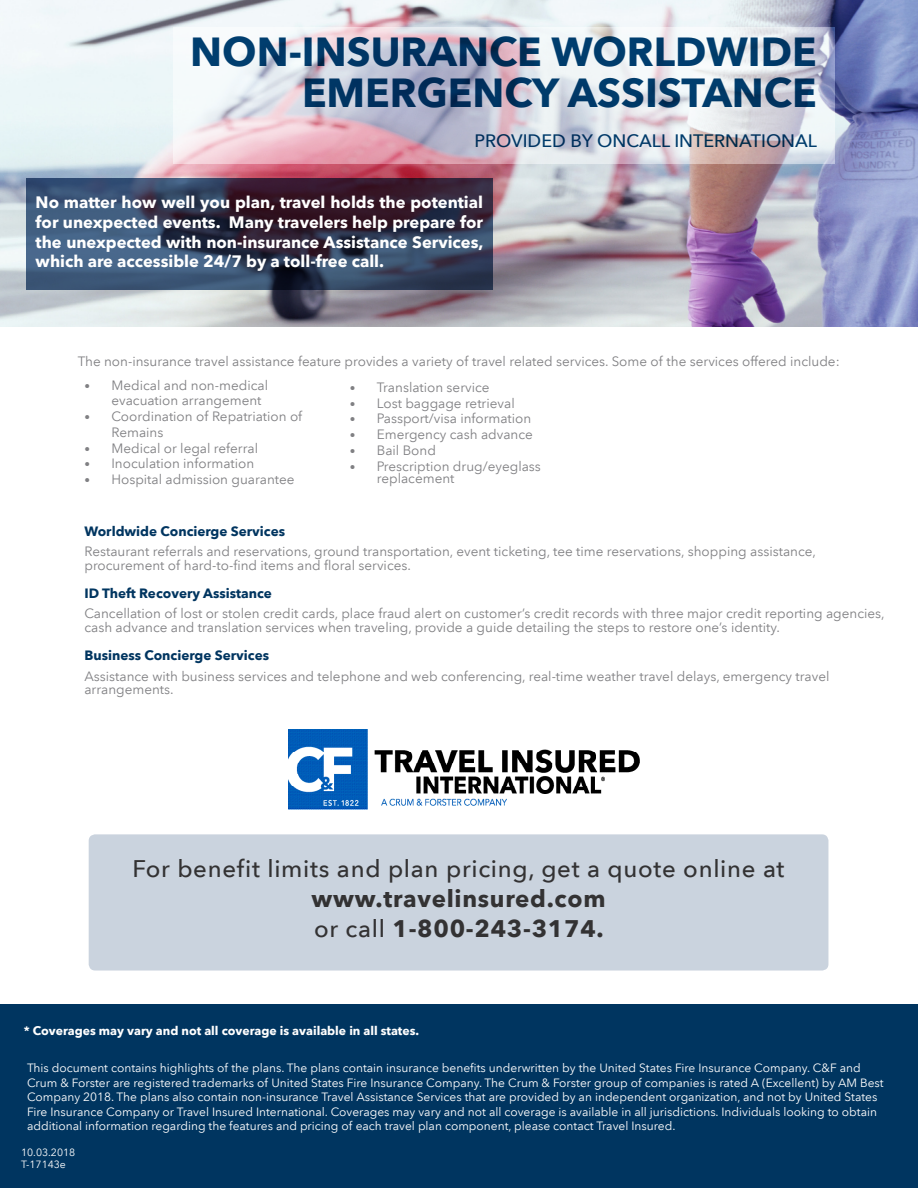
<style>
.page{position:relative;width:918px;height:1188px;background:#fff}
.page>*{position:absolute;margin:0;border:0;box-sizing:border-box;transform-origin:0 0}
.t1{font:700 40.5px/40.5px "Avenir Next LT Pro";color:#004071;text-align:right}
.t2{font:500 24px/30px "Avenir Next LT Pro";letter-spacing:.03em;color:#333233;text-align:center}
.t3{font:700 24px "Avenir Next LT Pro";letter-spacing:.03em;color:#333233}
.t4{font:500 18px "Avenir Next LT Pro";color:#004071}
._25_Contents_Eyebrow{font:700 16.5px/19.8px "Avenir Next LT Pro";color:#fff;text-align:justify}
.Mouse_type{font:13.5px/13.5px "Avenir Next LT Pro";color:#808083}
.Mouse_type-2{font:700 13.5px "Avenir Next LT Pro";color:#003560}
.t5{font:700 12.3px "Avenir Next LT Pro";color:#fff}
.Mouse_type-3{font:12px/14.4px "Avenir Next LT Pro";color:#fff}
.t6{font:10.5px "Avenir Next LT Pro";color:#fff}
.s1{font-size:11.25px}
.s2{font-weight:700}
.s3{font-weight:500}
</style>
<div class="page">
<div style="left:0;top:1005px;width:918px;height:183px;background:#003560"></div>
<img style="left:0;top:0;width:918px;height:326px">
<svg style="left:173px;top:27px;width:662px;height:136px"></svg>
<svg style="left:143px;top:36px;width:674px;height:127px"></svg>
<svg style="left:26px;top:178px;width:467px;height:111px;background:#353c57"></svg>
<img style="left:288px;top:730px;width:352px;height:80px">
<div style="left:89px;top:834px;width:739px;height:137px;background:#cad3de;border-radius:6px"></div>
<h1 class="t1" style="left:190px;top:32px;width:628px">NON-INSURANCE WORLDWIDE<br>EMERGENCY ASSISTANCE</h1>
<h3 class="t4" style="left:474px;top:130px;width:344px">PROVIDED BY ONCALL INTERNATIONAL</h3>
<p class="_25_Contents_Eyebrow" style="left:36px;top:192px;width:449px">No matter how well you plan, travel holds the potential for unexpected events. Many travelers help prepare for the unexpected with non-insurance Assistance Services, which are accessible 24/7 by a toll-free call.</p>
<p class="Mouse_type" style="left:78px;top:354px;width:764px">The non-insurance travel assistance feature provides a variety of travel related services. Some of the services offered include:</p>
<p class="Mouse_type" style="left:84px;top:378px;width:185px"><span class="s1">•</span> Medical and non-medical</p>
<p class="Mouse_type" style="left:111px;top:394px;width:152px">evacuation arrangement</p>
<p class="Mouse_type" style="left:84px;top:410px;width:219px"><span class="s1">•</span> Coordination of Repatriation of</p>
<p class="Mouse_type" style="left:111px;top:425px;width:53px">Remains</p>
<p class="Mouse_type" style="left:84px;top:441px;width:175px"><span class="s1">•</span> Medical or legal referral</p>
<p class="Mouse_type" style="left:84px;top:457px;width:171px"><span class="s1">•</span> Inoculation information</p>
<p class="Mouse_type" style="left:84px;top:473px;width:212px"><span class="s1">•</span> Hospital admission guarantee</p>
<p class="Mouse_type-2" style="left:84px;top:523px;width:202px">Worldwide Concierge Services</p>
<p class="Mouse_type" style="left:84px;top:545px;width:733px">Restaurant referrals and reservations, ground transportation, event ticketing, tee time reservations, shopping assistance, procurement of hard-to-find items and floral services.</p>
<p class="Mouse_type-2" style="left:84px;top:585px;width:189px">ID Theft Recovery Assistance</p>
<p class="Mouse_type" style="left:84px;top:607px;width:802px">Cancellation of lost or stolen credit cards, place fraud alert on customer’s credit records with three major credit reporting agencies, cash advance and translation services when traveling, provide a guide detailing the steps to restore one’s identity.</p>
<p class="Mouse_type-2" style="left:84px;top:647px;width:186px">Business Concierge Services</p>
<p class="Mouse_type" style="left:84px;top:669px;width:747px">Assistance with business services and telephone and web conferencing, real-time weather travel delays, emergency travel arrangements.</p>
<p class="Mouse_type" style="left:350px;top:381px;width:141px"><span class="s1">•</span> Translation service</p>
<p class="Mouse_type" style="left:350px;top:396px;width:167px"><span class="s1">•</span> Lost baggage retrieval</p>
<p class="Mouse_type" style="left:350px;top:412px;width:183px"><span class="s1">•</span> Passport/visa information</p>
<p class="Mouse_type" style="left:350px;top:428px;width:185px"><span class="s1">•</span> Emergency cash advance</p>
<p class="Mouse_type" style="left:350px;top:444px;width:88px"><span class="s1">•</span> Bail Bond</p>
<p class="Mouse_type" style="left:377px;top:460px;width:166px;line-height:12px;text-indent:-27px"><span class="s1">•</span> Prescription drug/eyeglass replacement</p>
<p class="t2" style="left:133px;top:854px;width:653px">For benefit limits and plan pricing, get a quote online at <span class="s2">www.travelinsured.com</span></p>
<p class="t3" style="left:314px;top:914px;width:291px"><span class="s3">or call</span> 1-800-243-3174.</p>
<p class="t5" style="left:24px;top:1023px;width:397px">* Coverages may vary and not all coverage is available in all states.</p>
<p class="Mouse_type-3" style="left:27px;top:1061px;width:858px">This document contains highlights of the plans. The plans contain insurance benefits underwritten by the United States Fire Insurance Company. C&amp;F and Crum &amp; Forster are registered trademarks of United States Fire Insurance Company. The Crum &amp; Forster group of companies is rated A (Excellent) by AM Best Company 2018. The plans also contain non-insurance Travel Assistance Services that are provided by an independent organization, and not by United States Fire Insurance Company or Travel Insured International. Coverages may vary and not all coverage is available in all jurisdictions. Individuals looking to obtain additional information regarding the features and pricing of each travel plan component, please contact Travel Insured.</p>
<p class="t6" style="left:21px;top:1146px;width:56px">10.03.2018</p>
<p class="t6" style="left:21px;top:1158px;width:46px">T-17143e</p>
</div>
